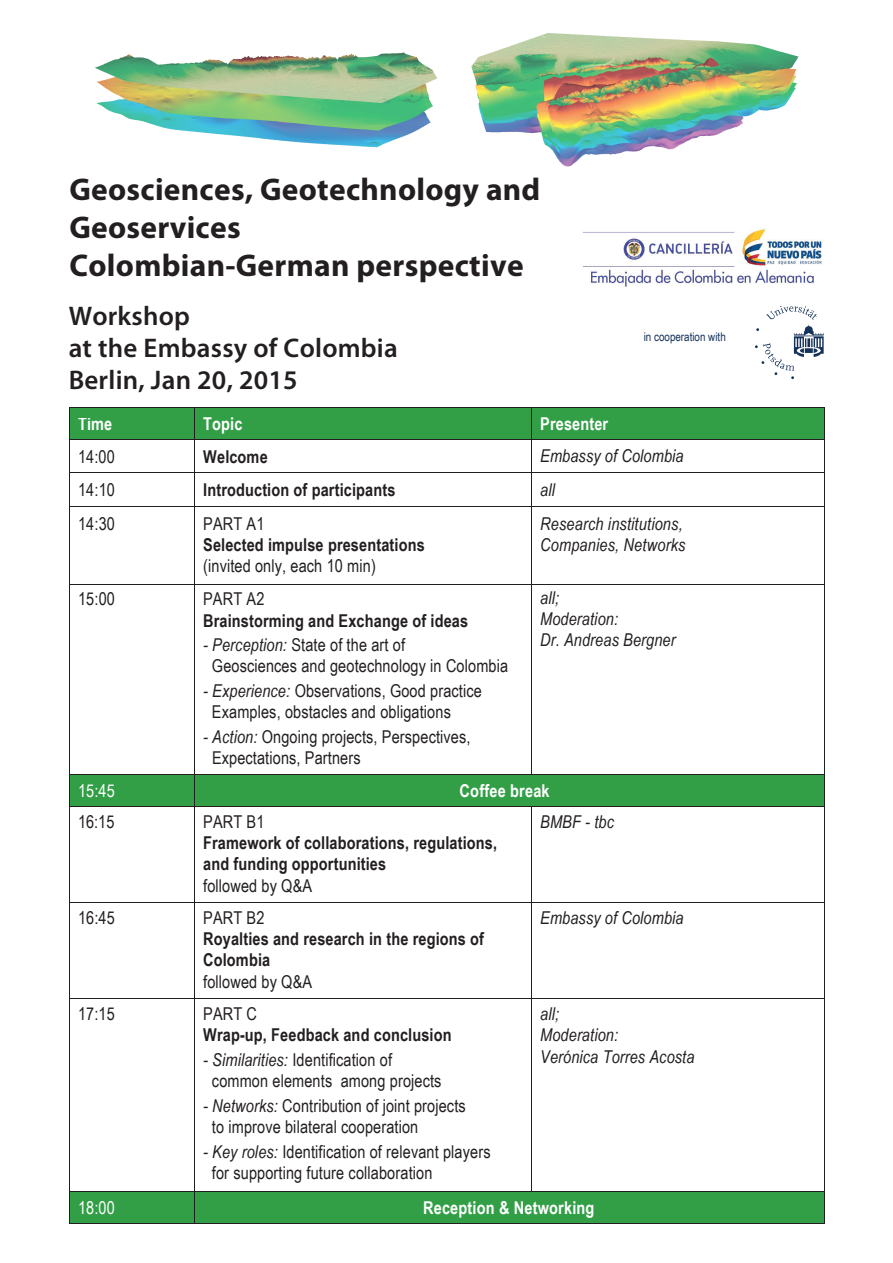
<style>
.page{position:relative;width:893px;height:1263px;background:#fff}
.page>*{position:absolute;margin:0;border:0;box-sizing:border-box;transform-origin:0 0}
.t1{font:700 31.5px/37.8px "Myriad Pro";letter-spacing:.01em;color:#231f20}
.t2{font:600 27px/32.4px "Myriad Pro";letter-spacing:.01em;color:#231f20}
.t3{font:17.7px/21.3px "Arial Narrow";letter-spacing:.005em;color:#231f20}
.t4{font:700 17.7px/21.3px "Arial Narrow";letter-spacing:.01em;color:#231f20}
.t5{font:italic 17.7px/21.3px "Arial Narrow";letter-spacing:.005em;color:#231f20}
.t6{font:700 17.7px "Arial Narrow";letter-spacing:.01em;color:#fff}
.t7{font:17.7px "Arial Narrow";letter-spacing:.005em;color:#fff}
.t8{font:12px "Arial Narrow";color:#143259}
.s1{font-style:italic}
</style>
<div class="page">
<img style="left:583px;top:228px;width:239px;height:58px">
<svg style="left:755px;top:306px;width:69px;height:73px"></svg>
<img style="left:471px;top:33px;width:328px;height:134px">
<img style="left:95px;top:52px;width:342px;height:96px">
<div style="left:69px;top:407px;width:125px;height:32px;background:#329f47"></div>
<div style="left:194px;top:407px;width:630px;height:32px;background:#329f47"></div>
<hr style="left:69px;top:407px;width:125px;height:1px;background:#231f20">
<hr style="left:193px;top:407px;width:631px;height:1px;background:#231f20">
<hr style="left:69px;top:439px;width:125px;height:1px;background:#231f20">
<hr style="left:195px;top:439px;width:336px;height:1px;background:#231f20">
<hr style="left:532px;top:439px;width:292px;height:1px;background:#231f20">
<hr style="left:69px;top:407px;width:1px;height:32px;background:#231f20">
<hr style="left:194px;top:408px;width:1px;height:31px;background:#231f20">
<hr style="left:531px;top:408px;width:1px;height:31px;background:#231f20">
<hr style="left:824px;top:407px;width:1px;height:33px;background:#231f20">
<hr style="left:69px;top:472px;width:125px;height:1px;background:#231f20">
<hr style="left:195px;top:472px;width:336px;height:1px;background:#231f20">
<hr style="left:532px;top:472px;width:292px;height:1px;background:#231f20">
<hr style="left:69px;top:440px;width:1px;height:62px;background:#231f20">
<hr style="left:194px;top:440px;width:1px;height:62px;background:#231f20">
<hr style="left:531px;top:440px;width:1px;height:62px;background:#231f20">
<hr style="left:824px;top:440px;width:1px;height:62px;background:#231f20">
<hr style="left:69px;top:506px;width:125px;height:1px;background:#231f20">
<hr style="left:195px;top:506px;width:336px;height:1px;background:#231f20">
<hr style="left:532px;top:506px;width:292px;height:1px;background:#231f20">
<hr style="left:69px;top:503px;width:1px;height:61px;background:#231f20">
<hr style="left:194px;top:503px;width:1px;height:61px;background:#231f20">
<hr style="left:531px;top:503px;width:1px;height:61px;background:#231f20">
<hr style="left:824px;top:503px;width:1px;height:61px;background:#231f20">
<hr style="left:69px;top:584px;width:125px;height:1px;background:#231f20">
<hr style="left:195px;top:584px;width:336px;height:1px;background:#231f20">
<hr style="left:532px;top:584px;width:292px;height:1px;background:#231f20">
<hr style="left:69px;top:565px;width:1px;height:62px;background:#231f20">
<hr style="left:194px;top:565px;width:1px;height:62px;background:#231f20">
<hr style="left:531px;top:565px;width:1px;height:62px;background:#231f20">
<hr style="left:824px;top:565px;width:1px;height:62px;background:#231f20">
<hr style="left:531px;top:627px;width:1px;height:61px;background:#231f20">
<hr style="left:824px;top:628px;width:1px;height:83px;background:#231f20">
<div style="left:69px;top:775px;width:125px;height:31px;background:#329f47"></div>
<div style="left:194px;top:775px;width:630px;height:31px;background:#329f47"></div>
<hr style="left:69px;top:774px;width:125px;height:1px;background:#231f20">
<hr style="left:195px;top:774px;width:336px;height:1px;background:#231f20">
<hr style="left:530px;top:774px;width:294px;height:1px;background:#231f20">
<svg style="left:69px;top:711px;width:1px;height:44px"></svg>
<hr style="left:69px;top:806px;width:125px;height:1px;background:#231f20">
<svg style="left:194px;top:711px;width:1px;height:44px"></svg>
<hr style="left:195px;top:806px;width:336px;height:1px;background:#231f20">
<hr style="left:531px;top:687px;width:1px;height:68px;background:#231f20">
<hr style="left:531px;top:806px;width:293px;height:1px;background:#231f20">
<svg style="left:824px;top:711px;width:1px;height:44px"></svg>
<hr style="left:69px;top:755px;width:1px;height:83px;background:#231f20">
<hr style="left:194px;top:755px;width:1px;height:83px;background:#231f20">
<svg style="left:531px;top:755px;width:1px;height:19px"></svg>
<hr style="left:824px;top:755px;width:1px;height:83px;background:#231f20">
<hr style="left:69px;top:902px;width:125px;height:1px;background:#231f20">
<hr style="left:195px;top:902px;width:336px;height:1px;background:#231f20">
<hr style="left:531px;top:806px;width:1px;height:32px;background:#231f20">
<hr style="left:532px;top:902px;width:292px;height:1px;background:#231f20">
<svg style="left:69px;top:838px;width:1px;height:22px"></svg>
<hr style="left:69px;top:998px;width:125px;height:1px;background:#231f20">
<svg style="left:194px;top:838px;width:1px;height:22px"></svg>
<hr style="left:195px;top:998px;width:336px;height:1px;background:#231f20">
<svg style="left:531px;top:838px;width:1px;height:22px"></svg>
<hr style="left:532px;top:998px;width:292px;height:1px;background:#231f20">
<svg style="left:824px;top:838px;width:1px;height:22px"></svg>
<hr style="left:69px;top:860px;width:1px;height:62px;background:#231f20">
<hr style="left:194px;top:860px;width:1px;height:62px;background:#231f20">
<hr style="left:531px;top:860px;width:1px;height:62px;background:#231f20">
<hr style="left:824px;top:860px;width:1px;height:62px;background:#231f20">
<svg style="left:69px;top:922px;width:1px;height:43px"></svg>
<svg style="left:194px;top:922px;width:1px;height:43px"></svg>
<svg style="left:531px;top:922px;width:1px;height:43px"></svg>
<svg style="left:824px;top:922px;width:1px;height:43px"></svg>
<hr style="left:69px;top:965px;width:1px;height:83px;background:#231f20">
<hr style="left:194px;top:965px;width:1px;height:83px;background:#231f20">
<hr style="left:531px;top:965px;width:1px;height:83px;background:#231f20">
<hr style="left:824px;top:965px;width:1px;height:83px;background:#231f20">
<svg style="left:69px;top:1048px;width:1px;height:23px"></svg>
<svg style="left:194px;top:1048px;width:1px;height:23px"></svg>
<svg style="left:531px;top:1048px;width:1px;height:23px"></svg>
<svg style="left:824px;top:1048px;width:1px;height:23px"></svg>
<hr style="left:531px;top:1071px;width:1px;height:130px;background:#231f20">
<hr style="left:824px;top:1071px;width:1px;height:130px;background:#231f20">
<div style="left:69px;top:1191px;width:125px;height:32px;background:#329f47"></div>
<div style="left:194px;top:1192px;width:630px;height:31px;background:#329f47"></div>
<hr style="left:69px;top:1191px;width:126px;height:1px;background:#231f20">
<hr style="left:195px;top:1191px;width:336px;height:1px;background:#231f20">
<hr style="left:532px;top:1191px;width:292px;height:1px;background:#231f20">
<svg style="left:69px;top:1201px;width:1px;height:22px"></svg>
<hr style="left:69px;top:1223px;width:125px;height:1px;background:#231f20">
<hr style="left:193px;top:1223px;width:631px;height:1px;background:#231f20">
<svg style="left:824px;top:1201px;width:1px;height:23px"></svg>
<hr style="left:194px;top:628px;width:1px;height:83px;background:#231f20">
<hr style="left:69px;top:628px;width:1px;height:83px;background:#231f20">
<hr style="left:194px;top:1071px;width:1px;height:152px;background:#231f20">
<hr style="left:69px;top:1071px;width:1px;height:130px;background:#231f20">
<h1 class="t1" style="left:69px;top:169px;width:472px">Geosciences, Geotechnology and<br>Geoservices<br>Colombian-German perspective</h1>
<h2 class="t2" style="left:69px;top:299px;width:331px">Workshop<br>at the Embassy of Colombia<br>Berlin, Jan 20, 2015</h2>
<p class="t6" style="left:78px;top:411px;width:36px">Time</p>
<p class="t3" style="left:78px;top:446px;width:38px">14:00</p>
<p class="t4" style="left:203px;top:446px;width:66px">Welcome</p>
<p class="t5" style="left:540px;top:444px;width:145px">Embassy of Colombia</p>
<p class="t8" style="left:644px;top:328px;width:84px">in cooperation with</p>
<p class="t6" style="left:203px;top:411px;width:41px">Topic</p>
<p class="t6" style="left:540px;top:411px;width:70px">Presenter</p>
<p class="t3" style="left:78px;top:478px;width:38px">14:10</p>
<p class="t4" style="left:203px;top:478px;width:194px">Introduction of participants</p>
<p class="t5" style="left:540px;top:479px;width:16px">all</p>
<p class="t3" style="left:78px;top:512px;width:38px">14:30</p>
<p class="t3" style="left:203px;top:512px;width:63px">PART A1</p>
<p class="t4" style="left:203px;top:533px;width:223px">Selected impulse presentations</p>
<p class="t3" style="left:203px;top:555px;width:174px">(invited only, each 10 min)</p>
<p class="t5" style="left:540px;top:512px;width:147px">Research institutions,<br>Companies, Networks</p>
<p class="t3" style="left:78px;top:588px;width:38px">15:00</p>
<p class="t3" style="left:203px;top:588px;width:63px">PART A2</p>
<p class="t4" style="left:203px;top:609px;width:266px">Brainstorming and Exchange of ideas</p>
<p class="t3" style="left:212px;top:634px;width:298px;text-indent:-9px"><span class="s1">- Perception:</span> State of the art of<br>Geosciences and geotechnology in Colombia</p>
<p class="t3" style="left:212px;top:679px;width:271px;text-indent:-9px"><span class="s1">- Experience:</span> Observations, Good practice<br>Examples, obstacles and obligations</p>
<p class="t3" style="left:212px;top:725px;width:260px;text-indent:-9px"><span class="s1">- Action:</span> Ongoing projects, Perspectives,<br>Expectations, Partners</p>
<p class="t5" style="left:540px;top:586px;width:137px">all;<br>Moderation:<br>Dr. Andreas Bergner</p>
<p class="t7" style="left:78px;top:778px;width:38px">15:45</p>
<p class="t6" style="left:460px;top:777px;width:92px">Coffee break</p>
<p class="t3" style="left:78px;top:810px;width:38px">16:15</p>
<p class="t3" style="left:78px;top:906px;width:38px">16:45</p>
<p class="t3" style="left:203px;top:810px;width:63px">PART B1</p>
<p class="t4" style="left:203px;top:831px;width:295px">Framework of collaborations, regulations, and funding opportunities</p>
<p class="t3" style="left:203px;top:868px;width:111px;line-height:32.4px">followed by Q&amp;A<br>PART B2</p>
<p class="t5" style="left:540px;top:811px;width:75px">BMBF - tbc</p>
<p class="t5" style="left:540px;top:907px;width:145px">Embassy of Colombia</p>
<p class="t4" style="left:203px;top:927px;width:282px">Royalties and research in the regions of<br>Colombia</p>
<p class="t3" style="left:203px;top:970px;width:111px">followed by Q&amp;A</p>
<p class="t3" style="left:78px;top:1002px;width:38px">17:15</p>
<p class="t3" style="left:203px;top:1002px;width:55px">PART C</p>
<p class="t4" style="left:203px;top:1024px;width:250px">Wrap-up, Feedback and conclusion</p>
<p class="t3" style="left:212px;top:1048px;width:231px;text-indent:-9px"><span class="s1">- Similarities:</span> Identification of common elements among projects</p>
<p class="t3" style="left:212px;top:1094px;width:255px;text-indent:-9px"><span class="s1">- Networks:</span> Contribution of joint projects to improve bilateral cooperation</p>
<p class="t3" style="left:212px;top:1140px;width:280px;text-indent:-9px"><span class="s1">- Key roles:</span> Identification of relevant players for supporting future collaboration</p>
<p class="t7" style="left:78px;top:1195px;width:38px">18:00</p>
<p class="t5" style="left:540px;top:1003px;width:156px">all;<br>Moderation:<br>Verónica Torres Acosta</p>
<p class="t6" style="left:423px;top:1194px;width:173px">Reception &amp; Networking</p>
</div>
